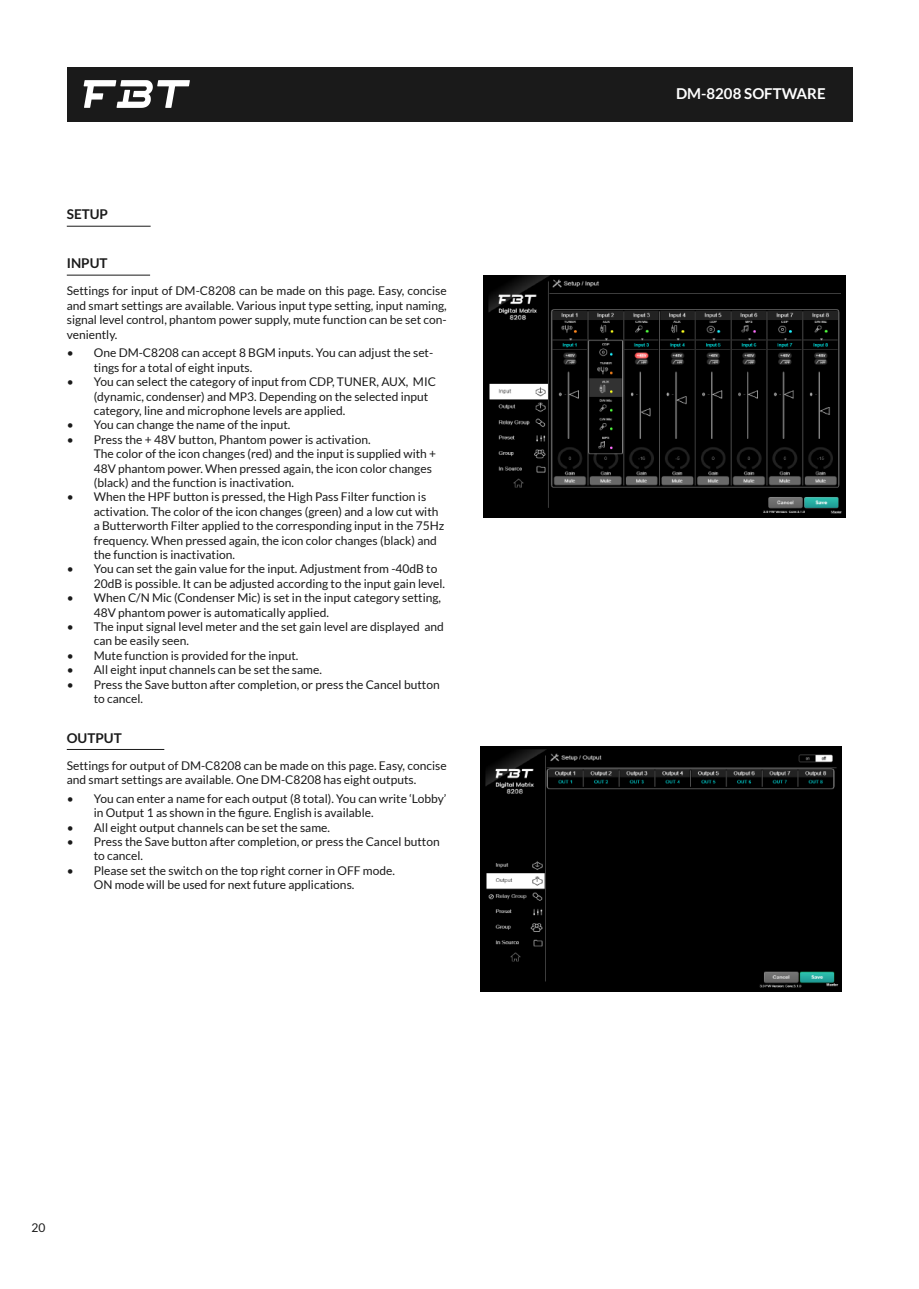
<style>
.page{position:relative;width:919px;height:1289px;background:#fff}
.page>*{position:absolute;margin:0;border:0;box-sizing:border-box;transform-origin:0 0}
.t1{font:700 15px "Lato";color:#fff}
.t2{font:700 13.5px "Lato";color:#1a1a1a}
.t3{font:12px/14.4px "Lato";color:#1a1a1a}
</style>
<div class="page">
<div style="left:67px;top:67px;width:785px;height:54px;background:#1a1a1a"></div>
<svg style="left:84px;top:80px;width:106px;height:28px"></svg>
<img style="left:483px;top:275px;width:362px;height:242px">
<img style="left:480px;top:746px;width:361px;height:245px">
<hr style="left:67px;top:226px;width:84px;height:1px;background:#1a1a1a">
<hr style="left:67px;top:275px;width:83px;height:1px;background:#1a1a1a">
<hr style="left:67px;top:749px;width:97px;height:1px;background:#1a1a1a">
<p class="t2" style="left:67px;top:206px;width:43px">SETUP</p>
<p class="t2" style="left:67px;top:255px;width:42px">INPUT</p>
<p class="t3" style="left:67px;top:283px;width:381px;text-align:justify">Settings for input of DM-C8208 can be made on this page. Easy, concise and smart settings are available. Various input type setting, input naming, signal level control, phantom power supply, mute function can be set con&shy;veniently.</p>
<p class="t3" style="left:94px;top:345px;width:341px;text-indent:-27px">• One DM-C8208 can accept 8 BGM inputs. You can adjust the set&shy;tings for a total of eight inputs.</p>
<p class="t3" style="left:94px;top:374px;width:343px;text-indent:-27px">• You can select the category of input from CDP, TUNER, AUX, MIC (dynamic, condenser) and MP3. Depending on the selected input category, line and microphone levels are applied.</p>
<p class="t3" style="left:67px;top:417px;width:225px">• You can change the name of the input.</p>
<p class="t3" style="left:94px;top:432px;width:344px;text-indent:-27px">• Press the + 48V button, Phantom power is activation.<br>The color of the icon changes (red) and the input is supplied with + 48V phantom power. When pressed again, the icon color changes (black) and the function is inactivation.</p>
<p class="t3" style="left:94px;top:489px;width:352px;text-indent:-27px">• When the HPF button is pressed, the High Pass Filter function is activation. The color of the icon changes (green) and a low cut with a Butterworth Filter applied to the corresponding input in the 75Hz frequency. When pressed again, the icon color changes (black) and the function is inactivation.</p>
<p class="t3" style="left:94px;top:561px;width:353px;text-indent:-27px">• You can set the gain value for the input. Adjustment from -40dB to<br>20dB is possible. It can be adjusted according to the input gain level.</p>
<p class="t3" style="left:94px;top:590px;width:349px;text-indent:-27px">• When C/N Mic (Condenser Mic) is set in the input category setting,<br>48V phantom power is automatically applied.</p>
<p class="t3" style="left:94px;top:619px;width:351px;text-indent:-27px">• The input signal level meter and the set gain level are displayed and can be easily seen.</p>
<p class="t3" style="left:67px;top:648px;width:233px">• Mute function is provided for the input.</p>
<p class="t3" style="left:67px;top:662px;width:256px">• All eight input channels can be set the same.</p>
<p class="t3" style="left:94px;top:676px;width:347px;text-indent:-27px">• Press the Save button after completion, or press the Cancel button to cancel.</p>
<p class="t2" style="left:67px;top:729px;width:56px">OUTPUT</p>
<p class="t3" style="left:67px;top:758px;width:381px">Settings for output of DM-C8208 can be made on this page. Easy, concise and smart settings are available. One DM-C8208 has eight outputs.</p>
<p class="t3" style="left:94px;top:791px;width:354px;text-indent:-27px">• You can enter a name for each output (8 total). You can write ‘Lobby’ in Output 1 as shown in the figure. English is available.</p>
<p class="t3" style="left:67px;top:819px;width:265px">• All eight output channels can be set the same.</p>
<p class="t3" style="left:94px;top:834px;width:347px;text-indent:-27px">• Press the Save button after completion, or press the Cancel button to cancel.</p>
<p class="t3" style="left:94px;top:863px;width:302px;text-indent:-27px">• Please set the switch on the top right corner in OFF mode.<br>ON mode will be used for next future applications.</p>
<p class="t3" style="left:31px;top:1219px;width:15px">20</p>
<p class="t1" style="left:676px;top:84px;width:151px">DM-8208 SOFTWARE</p>
</div>
